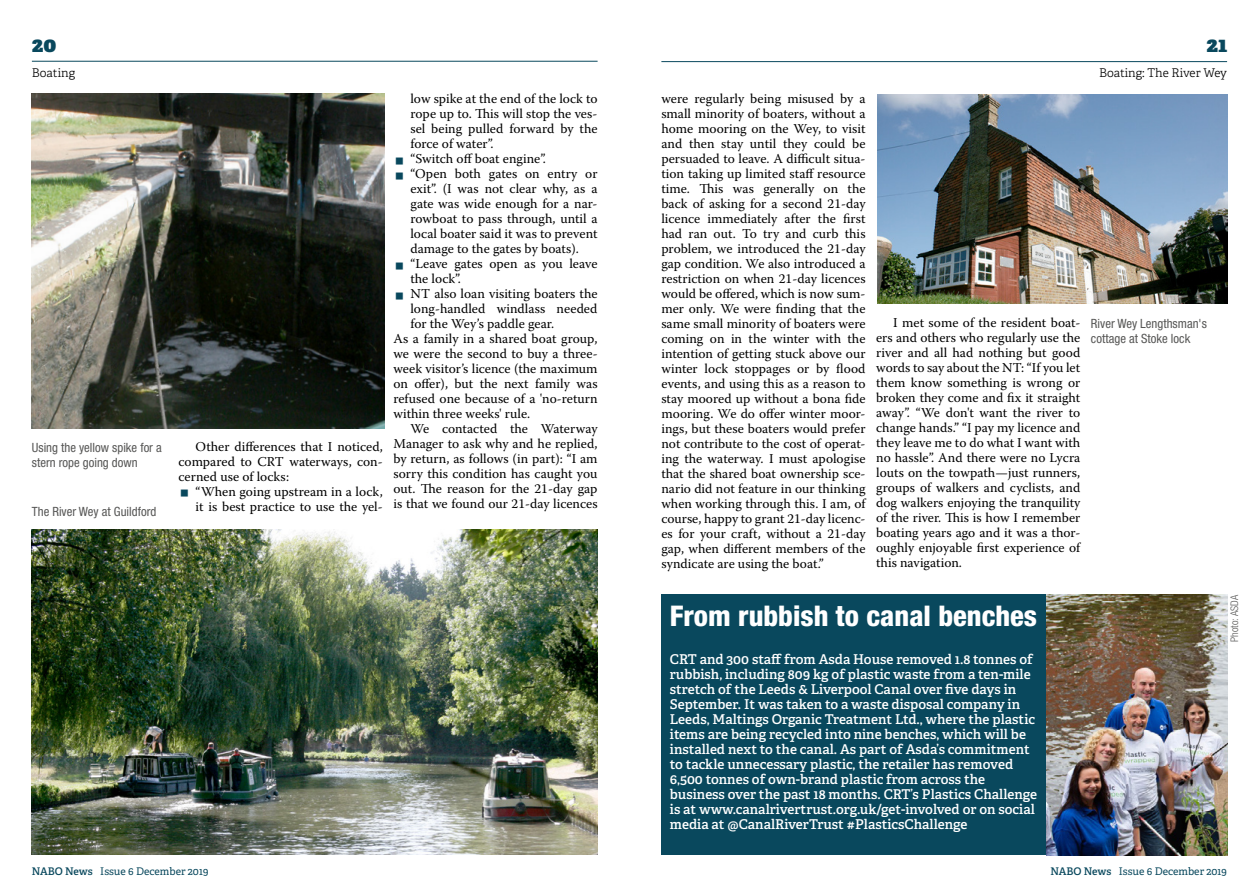
<style>
.page{position:relative;width:1259px;height:893px;background:#fff}
.page>*{position:absolute;margin:0;border:0;box-sizing:border-box;transform-origin:0 0}
.t1{font:800 condensed 28.5px "Helvetica Neue";color:#fff}
.t2{font:800 21px "Adelle Web";color:#09485d}
.t3{font:13.5px/15px "Warnock Pro";color:#000;text-align:justify}
.t4{font:600 13.5px/15px "Adelle";color:#fff}
.t5{font:condensed 12.75px/15px "Helvetica Neue";color:#575756}
.t6{font:300 12px "Adelle";color:#000}
.t7{font:10.5px "Adelle Basic";color:#09485d}
.t8{font:300 condensed 10.5px "Helvetica Neue";color:#575756}
.s1{font-family:"Adelle";font-weight:600}
</style>
<div class="page">
<hr style="left:32px;top:61px;width:565px;height:1px;background:#09485d">
<hr style="left:661px;top:61px;width:566px;height:1px;background:#09485d">
<img style="left:878px;top:95px;width:349px;height:208px">
<img style="left:32px;top:530px;width:565px;height:325px">
<img style="left:32px;top:94px;width:352px;height:334px">
<div style="left:661px;top:594px;width:566px;height:261px;background:#09485d"></div>
<img style="left:1046px;top:594px;width:181px;height:261px">
<h2 class="t2" style="left:32px;top:35px;width:26px">20</h2>
<h2 class="t2" style="left:1206px;top:35px;width:22px">21</h2>
<p class="t6" style="left:32px;top:67px;width:45px">Boating</p>
<p class="t6" style="left:1099px;top:67px;width:130px">Boating: The River Wey</p>
<p class="t3" style="left:661px;top:91px;width:206px">were regularly being misused by a small minority of boaters, without a home mooring on the Wey, to visit and then stay until they could be persuaded to leave. A difficult situa&shy;tion taking up limited staff resource time. This was generally on the back of asking for a second 21-day licence immediately after the first had ran out. To try and curb this problem, we introduced the 21-day gap condition. We also introduced a restriction on when 21-day licences would be offered, which is now sum&shy;mer only. We were finding that the same small minority of boaters were coming on in the winter with the intention of getting stuck above our winter lock stoppages or by flood events, and using this as a reason to stay moored up without a bona fide mooring. We do offer winter moor&shy;ings, but these boaters would prefer not contribute to the cost of operat&shy;ing the waterway. I must apologise that the shared boat ownership sce&shy;nario did not feature in our thinking when working through this. I am, of course, happy to grant 21-day licenc&shy;es for your craft, without a 21-day gap, when different members of the syndicate are using the boat.”</p>
<p class="t3" style="left:410px;top:91px;width:189px">low spike at the end of the lock to</p>
<p class="t3" style="left:410px;top:106px;width:189px">rope up to. This will stop the ves-</p>
<p class="t3" style="left:410px;top:121px;width:189px">sel being pulled forward by the</p>
<p class="t3" style="left:410px;top:136px;width:85px">force of water”.</p>
<p class="t3" style="left:410px;top:151px;width:137px">“Switch off boat engine”.</p>
<p class="t3" style="left:410px;top:166px;width:189px">“Open both gates on entry or</p>
<p class="t3" style="left:410px;top:181px;width:189px">exit”. (I was not clear why, as a</p>
<p class="t3" style="left:410px;top:196px;width:189px">gate was wide enough for a nar-</p>
<p class="t3" style="left:410px;top:211px;width:189px">rowboat to pass through, until a</p>
<p class="t3" style="left:410px;top:226px;width:189px">local boater said it was to prevent</p>
<p class="t3" style="left:410px;top:241px;width:170px">damage to the gates by boats).</p>
<p class="t3" style="left:410px;top:256px;width:189px">“Leave gates open as you leave</p>
<p class="t3" style="left:410px;top:271px;width:52px">the lock”.</p>
<p class="t3" style="left:410px;top:286px;width:189px">NT also loan visiting boaters the</p>
<p class="t3" style="left:410px;top:301px;width:189px">long-handled windlass needed</p>
<p class="t3" style="left:410px;top:316px;width:145px">for the Wey’s paddle gear.</p>
<p class="t3" style="left:393px;top:331px;width:206px">As a family in a shared boat group,</p>
<p class="t3" style="left:393px;top:346px;width:206px">we were the second to buy a three-</p>
<p class="t3" style="left:393px;top:361px;width:206px">week visitor’s licence (the maximum</p>
<p class="t3" style="left:393px;top:376px;width:206px">on offer), but the next family was</p>
<p class="t3" style="left:393px;top:391px;width:206px">refused one because of a 'no-return</p>
<p class="t3" style="left:393px;top:406px;width:138px">within three weeks' rule.</p>
<p class="t3" style="left:410px;top:421px;width:189px">We contacted the Waterway</p>
<p class="t3" style="left:393px;top:436px;width:206px">Manager to ask why and he replied,</p>
<p class="t3" style="left:393px;top:451px;width:206px">by return, as follows (in part): “I am</p>
<p class="t3" style="left:393px;top:466px;width:206px">sorry this condition has caught you</p>
<p class="t3" style="left:393px;top:481px;width:206px">out. The reason for the 21-day gap</p>
<p class="t3" style="left:393px;top:496px;width:206px">is that we found our 21-day licences</p>
<p class="t3" style="left:876px;top:315px;width:206px;text-indent:17px">I met some of the resident boat&shy;ers and others who regularly use the river and all had nothing but good words to say about the NT: “If you let them know something is wrong or broken they come and fix it straight away”. “We don't want the river to change hands.” “I pay my licence and they leave me to do what I want with no hassle”. And there were no Lycra louts on the towpath—just runners, groups of walkers and cyclists, and dog walkers enjoying the tranquility of the river. This is how I remember boating years ago and it was a thor&shy;oughly enjoyable first experience of this navigation.</p>
<p class="t5" style="left:1091px;top:316px;width:117px">River Wey Lengthsman's cottage at Stoke lock</p>
<p class="t3" style="left:179px;top:438px;width:206px;text-indent:17px">Other differences that I noticed, compared to CRT waterways, con&shy;cerned use of locks:</p>
<p class="t3" style="left:196px;top:483px;width:189px">“When going upstream in a lock, it is best practice to use the yel-</p>
<p class="t5" style="left:32px;top:440px;width:131px">Using the yellow spike for a stern rope going down</p>
<p class="t5" style="left:32px;top:504px;width:126px">The River Wey at Guildford</p>
<h1 class="t1" style="left:670px;top:598px;width:369px">From rubbish to canal benches</h1>
<p class="t4" style="left:670px;top:653px;width:369px">CRT and 300 staff from Asda House removed 1.8 tonnes of rubbish, including 809 kg of plastic waste from a ten-mile stretch of the Leeds &amp; Liverpool Canal over five days in September. It was taken to a waste disposal company in Leeds, Maltings Organic Treatment Ltd., where the plastic items are being recycled into nine benches, which will be installed next to the canal. As part of Asda’s commitment to tackle unnecessary plastic, the retailer has removed 6,500 tonnes of own-brand plastic from across the business over the past 18 months. CRT’s Plastics Challenge is at www.canalrivertrust.org.uk/get-involved or on social media at @CanalRiverTrust #PlasticsChallenge</p>
<p class="t8" style="left:1228px;top:642px;width:48px;rotate:-90deg">Photo: ASDA</p>
<p class="t7" style="left:32px;top:867px;width:178px"><span class="s1">NABO News</span> Issue 6 December 2019</p>
<p class="t7" style="left:1050px;top:867px;width:178px"><span class="s1">NABO News</span> Issue 6 December 2019</p>
</div>
